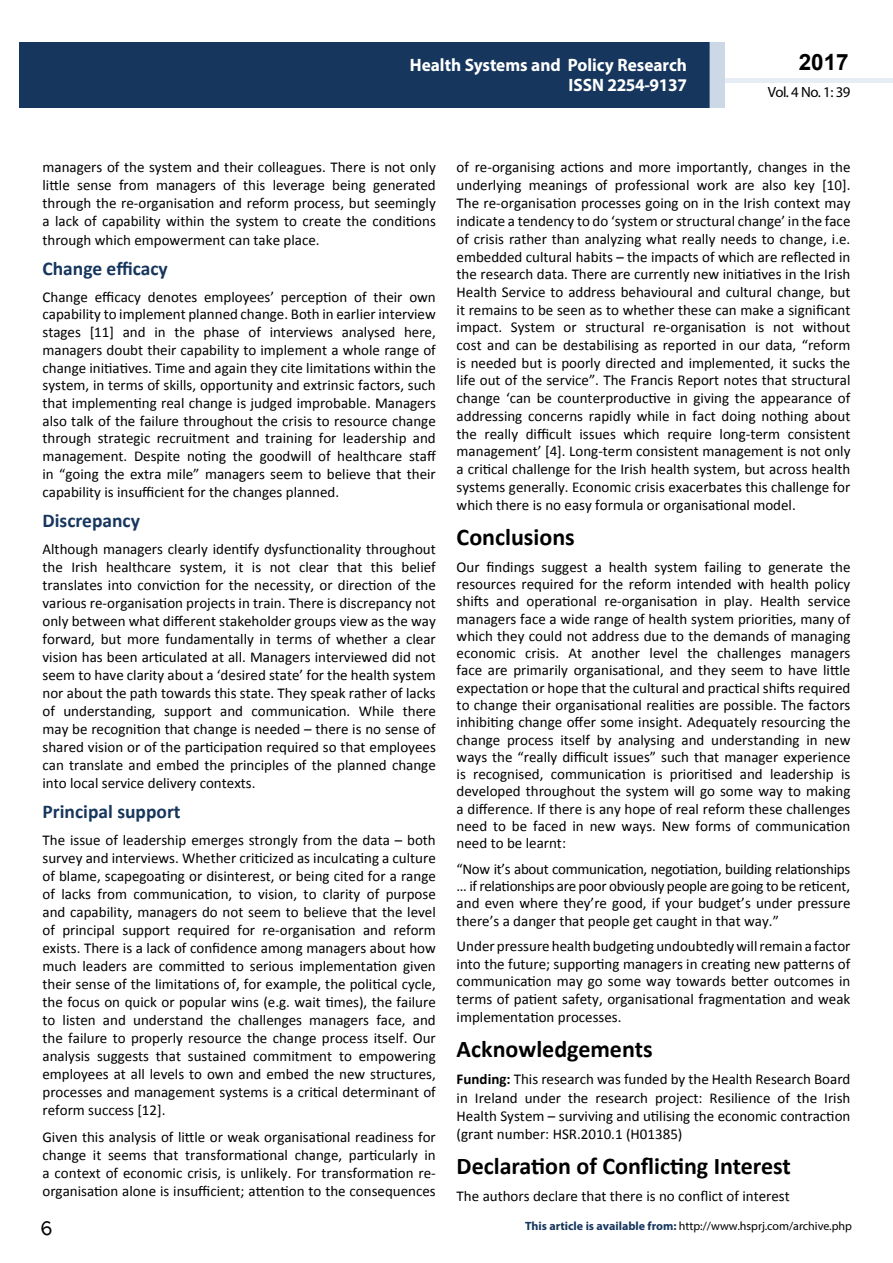
<style>
.page{position:relative;width:893px;height:1263px;background:#fff}
.page>*{position:absolute;margin:0;border:0;box-sizing:border-box;transform-origin:0 0}
.t1{font:25.5px "Tunga";color:#000}
.t2{font:700 24px "Calibri";color:#000}
.t3{font:700 22.5px "Arial";color:#000}
.t4{font:700 19.5px "Calibri";color:#16365d}
.t5{font:700 18px/21.6px "Myriad Pro";color:#fff;text-align:right;scale:.96 1}
.t6{font:15px/17.7px "Calibri";color:#000;text-align:justify}
.t7{font:14.85px "Myriad Pro";letter-spacing:-.03em;color:#000}
.t8{font:12px "Myriad Pro";color:#000}
.s1{font-weight:700}
.s2{font-weight:700;color:#16365d}
</style>
<div class="page">
<hr style="left:725px;top:78px;width:168px;height:4px;background:#e7edf4">
<div style="left:19px;top:42px;width:690px;height:66px;background:#16365d"></div>
<div style="left:709px;top:42px;width:16px;height:66px;background:#cdd8e7"></div>
<p class="t5" style="left:517px;top:53px;width:198px">ARCHIVOS DE MEDICINA<br>ISSN 1698-9465</p>
<h3 class="t3" style="left:799px;top:47px;width:52px">2017</h3>
<p class="t5" style="left:410px;top:54px;width:290px;line-height:19.8px">Health Systems and Policy Research<br>ISSN 2254-9137</p>
<p class="t7" style="left:768px;top:83px;width:84px">Vol. 4 No. 1: 39</p>
<p class="t6" style="left:43px;top:158px;width:395px;line-height:18.1px">managers of the system and their colleagues. There is not only little sense from managers of this leverage being generated through the re-organisation and reform process, but seemingly a lack of capability within the system to create the conditions through which empowerment can take place.</p>
<h3 class="t4" style="left:43px;top:256px;width:127px">Change efficacy</h3>
<p class="t6" style="left:43px;top:288px;width:395px">Change efficacy denotes employees’ perception of their own capability to implement planned change. Both in earlier interview stages [11] and in the phase of interviews analysed here, managers doubt their capability to implement a whole range of change initiatives. Time and again they cite limitations within the system, in terms of skills, opportunity and extrinsic factors, such that implementing real change is judged improbable. Managers also talk of the failure throughout the crisis to resource change through strategic recruitment and training for leadership and management. Despite noting the goodwill of healthcare staff in “going the extra mile” managers seem to believe that their capability is insufficient for the changes planned.</p>
<h3 class="t4" style="left:43px;top:508px;width:99px">Discrepancy</h3>
<p class="t6" style="left:43px;top:540px;width:395px">Although managers clearly identify dysfunctionality throughout the Irish healthcare system, it is not clear that this belief translates into conviction for the necessity, or direction of the various re-organisation projects in train. There is discrepancy not only between what different stakeholder groups view as the way forward, but more fundamentally in terms of whether a clear vision has been articulated at all. Managers interviewed did not seem to have clarity about a ‘desired state’ for the health system nor about the path towards this state. They speak rather of lacks of understanding, support and communication. While there may be recognition that change is needed – there is no sense of shared vision or of the participation required so that employees can translate and embed the principles of the planned change into local service delivery contexts.</p>
<h3 class="t4" style="left:43px;top:799px;width:140px">Principal support</h3>
<p class="t6" style="left:43px;top:831px;width:395px">The issue of leadership emerges strongly from the data – both survey and interviews. Whether criticized as inculcating a culture of blame, scapegoating or disinterest, or being cited for a range of lacks from communication, to vision, to clarity of purpose and capability, managers do not seem to believe that the level of principal support required for re-organisation and reform exists. There is a lack of confidence among managers about how much leaders are committed to serious implementation given their sense of the limitations of, for example, the political cycle, the focus on quick or popular wins (e.g. wait times), the failure to listen and understand the challenges managers face, and the failure to properly resource the change process itself. Our analysis suggests that sustained commitment to empowering employees at all levels to own and embed the new structures, processes and management systems is a critical determinant of reform success [12].</p>
<p class="t6" style="left:43px;top:1128px;width:395px">Given this analysis of little or weak organisational readiness for change it seems that transformational change, particularly in a context of economic crisis, is unlikely. For transformation re&shy;organisation alone is insufficient; attention to the consequences</p>
<h1 class="t1" style="left:40px;top:1211px;width:14px">6</h1>
<p class="t6" style="left:457px;top:159px;width:395px">of re-organising actions and more importantly, changes in the underlying meanings of professional work are also key [10].<br>The re-organisation processes going on in the Irish context may indicate a tendency to do ‘system or structural change’ in the face of crisis rather than analyzing what really needs to change, i.e. embedded cultural habits – the impacts of which are reflected in the research data. There are currently new initiatives in the Irish Health Service to address behavioural and cultural change, but it remains to be seen as to whether these can make a significant impact. System or structural re-organisation is not without cost and can be destabilising as reported in our data, “reform is needed but is poorly directed and implemented, it sucks the life out of the service”. The Francis Report notes that structural change ‘can be counterproductive in giving the appearance of addressing concerns rapidly while in fact doing nothing about the really difficult issues which require long-term consistent management’ [4]. Long-term consistent management is not only a critical challenge for the Irish health system, but across health systems generally. Economic crisis exacerbates this challenge for which there is no easy formula or organisational model.</p>
<h2 class="t2" style="left:457px;top:522px;width:120px">Conclusions</h2>
<p class="t6" style="left:457px;top:558px;width:395px;line-height:17.2px">Our findings suggest a health system failing to generate the resources required for the reform intended with health policy shifts and operational re-organisation in play. Health service managers face a wide range of health system priorities, many of which they could not address due to the demands of managing economic crisis. At another level the challenges managers face are primarily organisational, and they seem to have little expectation or hope that the cultural and practical shifts required to change their organisational realities are possible. The factors inhibiting change offer some insight. Adequately resourcing the change process itself by analysing and understanding in new ways the “really difficult issues” such that manager experience is recognised, communication is prioritised and leadership is developed throughout the system will go some way to making a difference. If there is any hope of real reform these challenges need to be faced in new ways. New forms of communication need to be learnt:</p>
<p class="t6" style="left:457px;top:860px;width:395px;line-height:17.2px">“Now it’s about communication, negotiation, building relationships … if relationships are poor obviously people are going to be reticent, and even where they’re good, if your budget’s under pressure there’s a danger that people get caught in that way.”</p>
<p class="t6" style="left:457px;top:937px;width:395px">Under pressure health budgeting undoubtedly will remain a factor into the future; supporting managers in creating new patterns of communication may go some way towards better outcomes in terms of patient safety, organisational fragmentation and weak implementation processes.</p>
<h2 class="t2" style="left:457px;top:1034px;width:197px">Acknowledgements</h2>
<p class="t6" style="left:457px;top:1070px;width:395px;line-height:18.5px"><span class="s1">Funding:</span> This research was funded by the Health Research Board in Ireland under the research project: Resilience of the Irish Health System – surviving and utilising the economic contraction (grant number: HSR.2010.1 (H01385)</p>
<h2 class="t2" style="left:457px;top:1151px;width:336px">Declaration of Conflicting Interest</h2>
<p class="t6" style="left:457px;top:1187px;width:335px">The authors declare that there is no conflict of interest</p>
<p class="t8" style="left:525px;top:1218px;width:329px"><span class="s2">This article is available from:</span> http://www.hsprj.com/archive.php</p>
</div>
